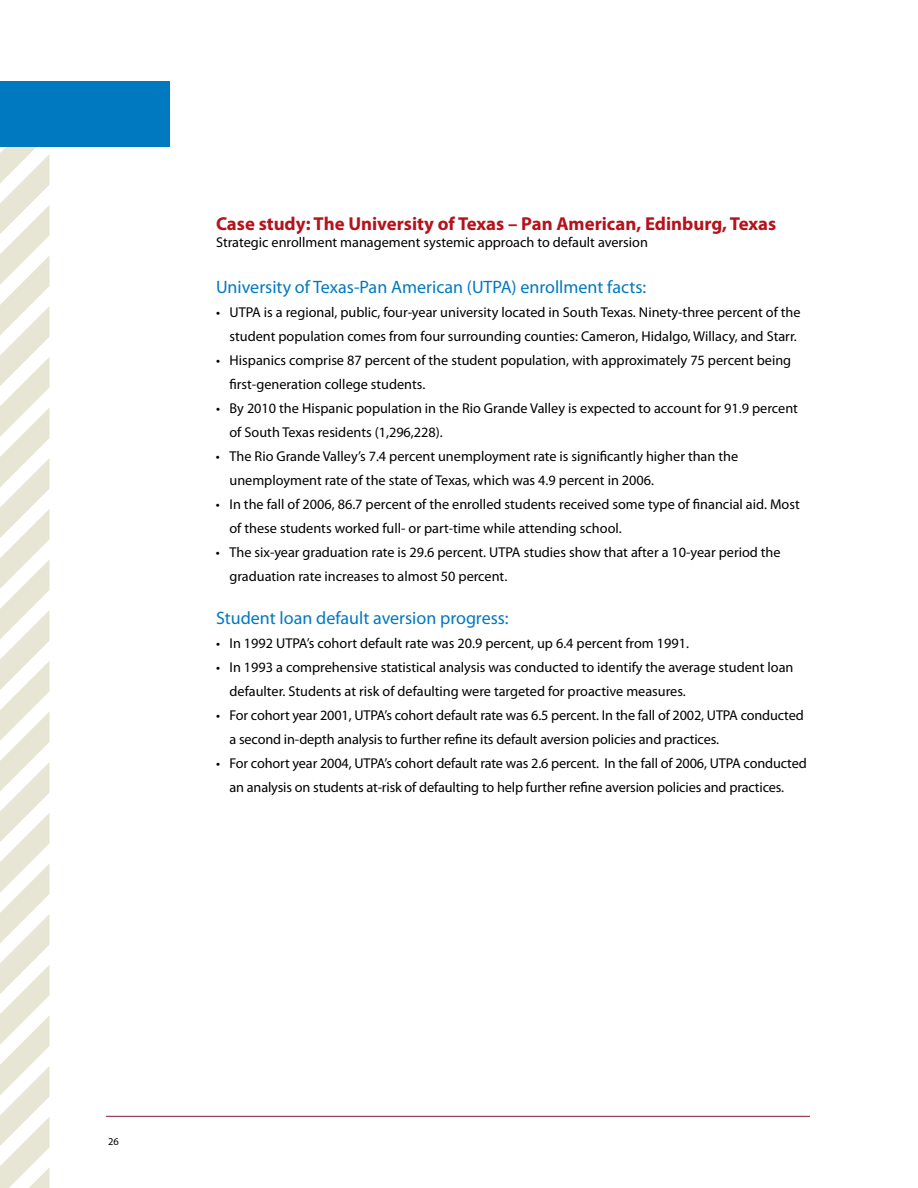
<style>
.page{position:relative;width:918px;height:1188px;background:#fff}
.page>*{position:absolute;margin:0;border:0;box-sizing:border-box;transform-origin:0 0}
.t1{font:700 18.75px "Myriad Pro";color:#b5121b}
.t2{font:18px "Myriad Pro";color:#0079c1}
.t3{font:14.25px/24px "Myriad Pro";color:#000}
.t4{font:10.5px "Myriad Pro";color:#000}
</style>
<div class="page">
<hr style="left:106px;top:1116px;width:704px;height:1px;background:#861932">
<svg style="left:0;top:146px;width:50px;height:1042px"></svg>
<div style="left:0;top:81px;width:169px;height:65px;background:#0079c1"></div>
<h1 class="t1" style="left:216px;top:213px;width:562px">Case study: The University of Texas – Pan American, Edinburg, Texas</h1>
<p class="t3" style="left:216px;top:231px;width:434px">Strategic enrollment management systemic approach to default aversion</p>
<p class="t2" style="left:216px;top:277px;width:432px">University of Texas-Pan American (UTPA) enrollment facts:</p>
<p class="t3" style="left:216px;top:300px;width:586px;text-align:right">• UTPA is a regional, public, four-year university located in South Texas. Ninety-three percent of the student population comes from four surrounding counties: Cameron, Hidalgo, Willacy, and Starr.</p>
<p class="t3" style="left:229px;top:348px;width:563px;text-indent:-13px">• Hispanics comprise 87 percent of the student population, with approximately 75 percent being first-generation college students.</p>
<p class="t3" style="left:229px;top:396px;width:570px;text-indent:-13px">• By 2010 the Hispanic population in the Rio Grande Valley is expected to account for 91.9 percent of South Texas residents (1,296,228).</p>
<p class="t3" style="left:229px;top:444px;width:510px;text-indent:-13px">• The Rio Grande Valley’s 7.4 percent unemployment rate is significantly higher than the unemployment rate of the state of Texas, which was 4.9 percent in 2006.</p>
<p class="t3" style="left:229px;top:492px;width:572px;text-indent:-13px">• In the fall of 2006, 86.7 percent of the enrolled students received some type of financial aid. Most of these students worked full- or part-time while attending school.</p>
<p class="t3" style="left:229px;top:540px;width:553px;text-indent:-13px">• The six-year graduation rate is 29.6 percent. UTPA studies show that after a 10-year period the graduation rate increases to almost 50 percent.</p>
<p class="t2" style="left:216px;top:608px;width:294px">Student loan default aversion progress:</p>
<p class="t3" style="left:216px;top:631px;width:475px">• In 1992 UTPA’s cohort default rate was 20.9 percent, up 6.4 percent from 1991.</p>
<p class="t3" style="left:229px;top:655px;width:566px;text-indent:-13px">• In 1993 a comprehensive statistical analysis was conducted to identify the average student loan defaulter. Students at risk of defaulting were targeted for proactive measures.</p>
<p class="t3" style="left:230px;top:703px;width:576px;text-indent:-14px">• For cohort year 2001, UTPA’s cohort default rate was 6.5 percent. In the fall of 2002, UTPA conducted a second in-depth analysis to further refine its default aversion policies and practices.</p>
<p class="t3" style="left:230px;top:751px;width:579px;text-indent:-14px">• For cohort year 2004, UTPA’s cohort default rate was 2.6 percent. In the fall of 2006, UTPA conducted an analysis on students at-risk of defaulting to help further refine aversion policies and practices.</p>
<p class="t4" style="left:108px;top:1136px;width:12px">26</p>
</div>
